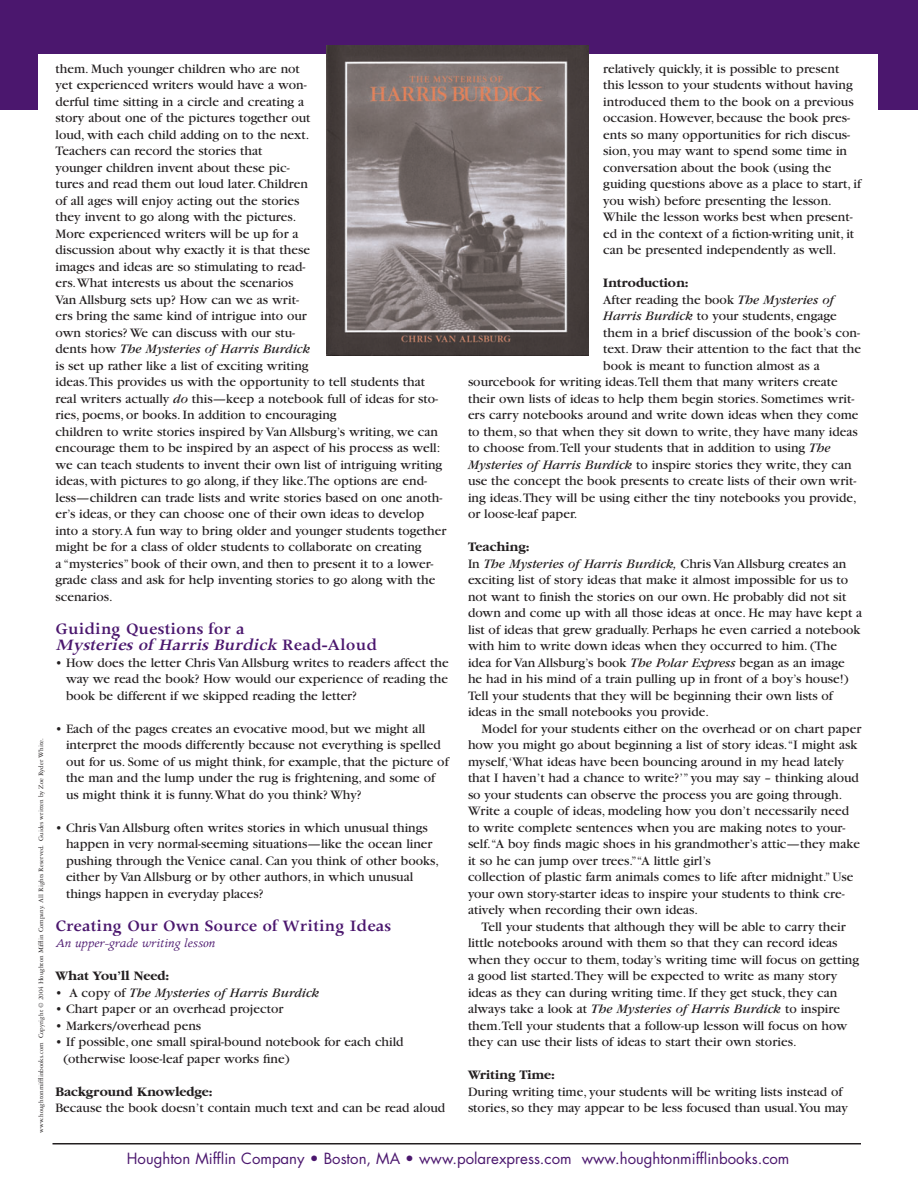
<style>
.page{position:relative;width:918px;height:1188px;background:#fff}
.page>*{position:absolute;margin:0;border:0;box-sizing:border-box;transform-origin:0 0}
.t1{font:600 18px/16.5px "Apollo";color:#4b176e}
.t2{font:15px "Futura";color:#4b176e}
.t3{font:13.5px/16.5px "Garamond";color:#231f20}
.t4{font:700 13.5px "Garamond";color:#231f20}
.t5{font:italic 13.5px "Garamond";color:#231f20}
.t6{font:italic 13.5px "Apollo";color:#4b176e}
.t7{font:7.2px "Garamond Three";color:#231f20}
.s1{font-style:italic}
.s2{font-style:normal}
.s3{font-weight:700}
</style>
<div class="page">
<div style="left:1px;top:0;width:917px;height:110px;background:#4b176e"></div>
<div style="left:38px;top:54px;width:840px;height:97px;background:#fff"></div>
<img style="left:326px;top:45px;width:262px;height:310px">
<hr style="left:52px;top:1143px;width:809px;height:1px;background:#231f20">
<p class="t7" style="left:38px;top:1133px;width:396px;rotate:-90deg">www.houghtonmifflinbooks.com Copyright © 2004 Houghton Mifflin Company. All Rights Reserved. Guides written by Zoe Ryder White.</p>
<p class="t3" style="left:56px;top:61px;width:393px">them. Much younger children who are not<br>yet experienced writers would have a won-<br>derful time sitting in a circle and creating a<br>story about one of the pictures together out<br>loud, with each child adding on to the next.<br>Teachers can record the stories that<br>younger children invent about these pic-<br>tures and read them out loud later. Children<br>of all ages will enjoy acting out the stories<br>they invent to go along with the pictures.<br>More experienced writers will be up for a<br>discussion about why exactly it is that these<br>images and ideas are so stimulating to read-<br>ers.What interests us about the scenarios<br>Van Allsburg sets up? How can we as writ-<br>ers bring the same kind of intrigue into our<br>own stories? We can discuss with our stu-<br>dents how <span class="s1">The Mysteries of Harris Burdick<br></span>is set up rather like a list of exciting writing<br>ideas.This provides us with the opportunity to tell students that real writers actually <span class="s1">do</span> this—keep a notebook full of ideas for sto&shy;ries, poems, or books. In addition to encouraging<br>children to write stories inspired by Van Allsburg’s writing, we can encourage them to be inspired by an aspect of his process as well: we can teach students to invent their own list of intriguing writing ideas, with pictures to go along, if they like.The options are end&shy;less—children can trade lists and write stories based on one anoth&shy;er’s ideas, or they can choose one of their own ideas to develop into a story.A fun way to bring older and younger students together might be for a class of older students to collaborate on creating<br>a “mysteries” book of their own, and then to present it to a lower&shy;grade class and ask for help inventing stories to go along with the scenarios.</p>
<h1 class="t1" style="left:56px;top:622px;width:323px">Guiding Questions for a<br><span class="s1">Mysteries of Harris Burdick</span> R e a d - A l o u d</h1>
<p class="t3" style="left:66px;top:655px;width:384px;text-align:justify;text-indent:-11px">• How does the letter Chris Van Allsburg writes to readers affect the way we read the book? How would our experience of reading the book be different if we skipped reading the letter?</p>
<p class="t3" style="left:66px;top:721px;width:384px;text-indent:-11px">• Each of the pages creates an evocative mood, but we might all interpret the moods differently because not everything is spelled out for us. Some of us might think, for example, that the picture of the man and the lump under the rug is frightening, and some of us might think it is funny.What do you think? Why?</p>
<p class="t3" style="left:66px;top:820px;width:374px;text-indent:-11px">• Chris Van Allsburg often writes stories in which unusual things happen in very normal-seeming situations—like the ocean liner pushing through the Venice canal. Can you think of other books, either by Van Allsburg or by other authors, in which unusual things happen in everyday places?</p>
<h1 class="t1" style="left:56px;top:919px;width:337px">Creating Our Own Source of Writing Ideas</h1>
<p class="t6" style="left:56px;top:938px;width:161px">An upper-grade writing lesson</p>
<p class="t4" style="left:56px;top:971px;width:115px">What You’ll Need:</p>
<p class="t5" style="left:56px;top:988px;width:265px"><span class="s2">• A copy of</span> The Mysteries of Harris Burdick</p>
<p class="t3" style="left:56px;top:1002px;width:229px">• Chart paper or an overhead projector</p>
<p class="t3" style="left:56px;top:1018px;width:147px">• Markers/overhead pens</p>
<p class="t3" style="left:63px;top:1035px;width:342px;text-indent:-8px">• If possible, one small spiral-bound notebook for each child (otherwise loose-leaf paper works fine)</p>
<p class="t4" style="left:56px;top:1086px;width:159px">Background Knowledge:</p>
<p class="t3" style="left:56px;top:1101px;width:391px">Because the book doesn’t contain much text and can be read aloud</p>
<p class="t3" style="left:603px;top:61px;width:260px">relatively quickly, it is possible to present this lesson to your students without having introduced them to the book on a previous occasion. However, because the book pres&shy;ents so many opportunities for rich discus&shy;sion, you may want to spend some time in conversation about the book (using the guiding questions above as a place to start, if you wish) before presenting the lesson.<br>While the lesson works best when present&shy;ed in the context of a fiction-writing unit, it can be presented independently as well.</p>
<p class="t4" style="left:603px;top:278px;width:87px">Introduction:</p>
<p class="t3" style="left:603px;top:292px;width:232px">After reading the book <span class="s1">The Mysteries of</span></p>
<p class="t3" style="left:603px;top:309px;width:235px"><span class="s1">Harris Burdick</span> to your students, engage</p>
<p class="t3" style="left:603px;top:325px;width:258px">them in a brief discussion of the book’s con-</p>
<p class="t3" style="left:603px;top:342px;width:259px">text. Draw their attention to the fact that the</p>
<p class="t3" style="left:603px;top:358px;width:218px">book is meant to function almost as a</p>
<p class="t3" style="left:468px;top:375px;width:371px">sourcebook for writing ideas.Tell them that many writers create</p>
<p class="t3" style="left:468px;top:391px;width:388px">their own lists of ideas to help them begin stories. Sometimes writ-</p>
<p class="t3" style="left:468px;top:408px;width:392px">ers carry notebooks around and write down ideas when they come</p>
<p class="t3" style="left:468px;top:424px;width:391px">to them, so that when they sit down to write, they have many ideas</p>
<p class="t3" style="left:468px;top:441px;width:364px">to choose from.Tell your students that in addition to using <span class="s1">The</span></p>
<p class="t3" style="left:468px;top:457px;width:385px"><span class="s1">Mysteries of Harris Burdick</span> to inspire stories they write, they can</p>
<p class="t3" style="left:468px;top:474px;width:390px">use the concept the book presents to create lists of their own writ-</p>
<p class="t3" style="left:468px;top:490px;width:390px">ing ideas.They will be using either the tiny notebooks you provide,</p>
<p class="t3" style="left:468px;top:507px;width:111px">or loose-leaf paper.</p>
<p class="t3" style="left:468px;top:540px;width:396px"><span class="s3">Teaching:<br></span>In <span class="s1">The Mysteries of Harris Burdick,</span> Chris Van Allsburg creates an exciting list of story ideas that make it almost impossible for us to not want to finish the stories on our own. He probably did not sit down and come up with all those ideas at once. He may have kept a list of ideas that grew gradually. Perhaps he even carried a notebook with him to write down ideas when they occurred to him. (The idea for Van Allsburg’s book <span class="s1">The Polar Express</span> began as an image he had in his mind of a train pulling up in front of a boy’s house!)<br>Tell your students that they will be beginning their own lists of ideas in the small notebooks you provide.</p>
<p class="t3" style="left:468px;top:721px;width:395px;text-indent:14px">Model for your students either on the overhead or on chart paper how you might go about beginning a list of story ideas.“I might ask myself,‘What ideas have been bouncing around in my head lately that I haven’t had a chance to write?’” you may say – thinking aloud so your students can observe the process you are going through.<br>Write a couple of ideas, modeling how you don’t necessarily need to write complete sentences when you are making notes to your&shy;self.“A boy finds magic shoes in his grandmother’s attic—they make it so he can jump over trees.”“A little girl’s<br>collection of plastic farm animals comes to life after midnight.” Use your own story-starter ideas to inspire your students to think cre&shy;atively when recording their own ideas.</p>
<p class="t3" style="left:468px;top:919px;width:393px;text-indent:14px">Tell your students that although they will be able to carry their little notebooks around with them so that they can record ideas when they occur to them, today’s writing time will focus on getting a good list started.They will be expected to write as many story ideas as they can during writing time. If they get stuck, they can always take a look at <span class="s1">The Mysteries of Harris Burdick</span> to inspire them.Tell your students that a follow-up lesson will focus on how they can use their lists of ideas to start their own stories.</p>
<p class="t4" style="left:468px;top:1070px;width:89px">Writing Time:</p>
<p class="t3" style="left:468px;top:1084px;width:381px">During writing time, your students will be writing lists instead of stories, so they may appear to be less focused than usual.You may</p>
<p class="t2" style="left:127px;top:1151px;width:664px">Houghton Mifflin Company • Boston, MA • www.polarexpress.com www.houghtonmifflinbooks.com</p>
</div>
